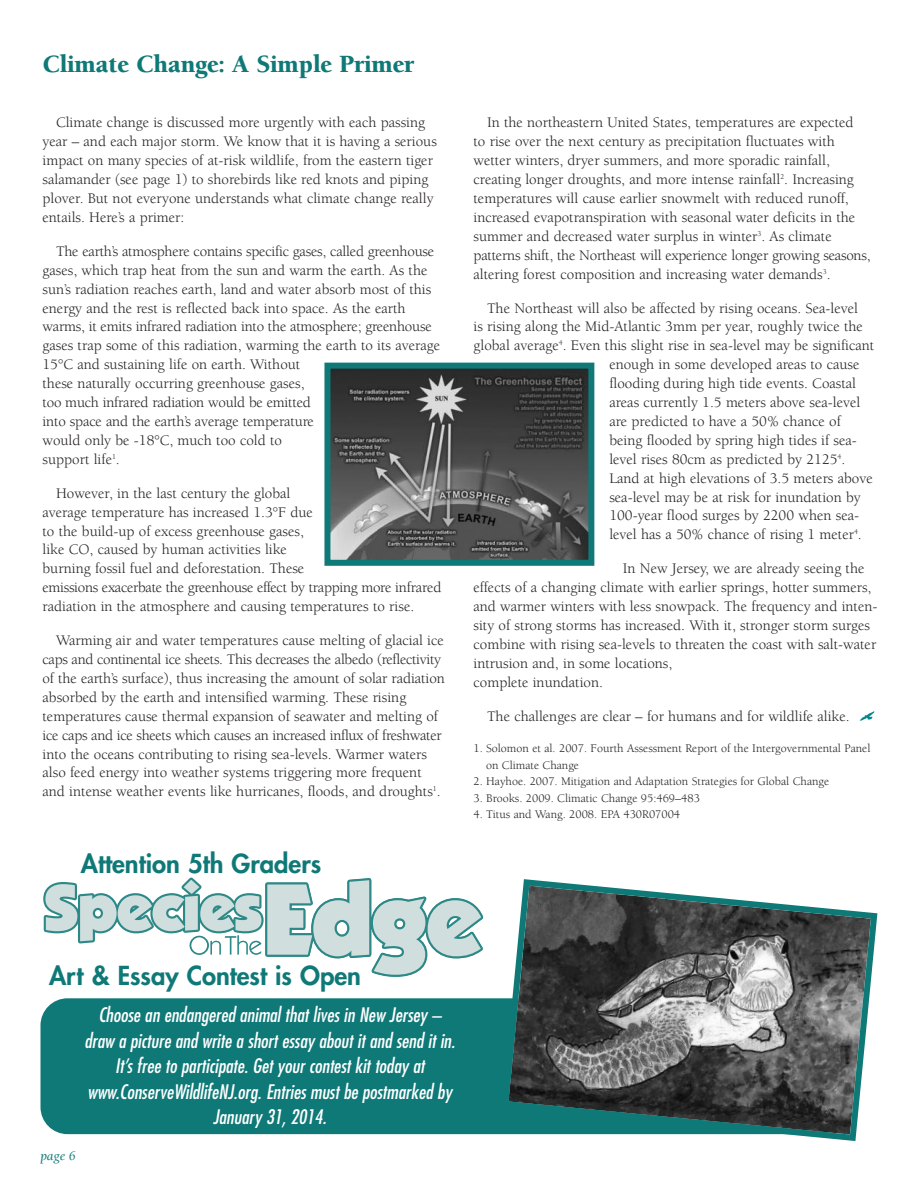
<style>
.page{position:relative;width:918px;height:1188px;background:#fff}
.page>*{position:absolute;margin:0;border:0;box-sizing:border-box;transform-origin:0 0}
.t1{font:800 25.5px "Futura";color:#0f7977}
.t2{font:900 25.5px "Berkeley";letter-spacing:-.01em;color:#0f7977}
.t3{font:italic condensed 19.5px/25.5px "Futura";color:#fff;text-align:center}
.t4{font:15px/18.9px "Berkeley";color:#231f20}
.t5{font:italic 13.5px "Berkeley";color:#0f7977}
.t6{font:12px/16.5px "Berkeley";color:#231f20}
</style>
<div class="page">
<svg style="left:860px;top:711px;width:14px;height:10px"></svg>
<img style="left:331px;top:370px;width:256px;height:189px">
<div style="left:324px;top:363px;width:270px;height:203px;border:6px solid #0f7977"></div>
<svg style="left:43px;top:878px;width:440px;height:99px"></svg>
<div style="left:40px;top:998px;width:807px;height:136px;background:#0f7977;border-radius:27px"></div>
<svg style="left:499px;top:879px;width:379px;height:262px"></svg>
<h1 class="t2" style="left:43px;top:54px;width:373px">Climate Change: A Simple Primer</h1>
<p class="t4" style="left:43px;top:114px;width:396px;text-indent:14px">Climate change is discussed more urgently with each passing year – and each major storm. We know that it is having a serious impact on many species of at-risk wildlife, from the eastern tiger salamander (see page 1) to shorebirds like red knots and piping plover. But not everyone understands what climate change really entails. Here’s a primer:</p>
<p class="t4" style="left:43px;top:243px;width:399px;text-indent:14px">The earth’s atmosphere contains specific gases, called greenhouse gases, which trap heat from the sun and warm the earth. As the sun’s radiation reaches earth, land and water absorb most of this energy and the rest is reflected back into space. As the earth warms, it emits infrared radiation into the atmosphere; greenhouse gases trap some of this radiation, warming the earth to its average 15°C and sustaining life on earth. Without<br>these naturally occurring greenhouse gases,<br>too much infrared radiation would be emitted<br>into space and the earth’s average temperature<br>would only be -18°C, much too cold to<br>support life<sup>1</sup>.</p>
<p class="t4" style="left:43px;top:485px;width:400px;text-indent:14px">However, in the last century the global<br>average temperature has increased 1.3°F due<br>to the build-up of excess greenhouse gases,<br>like CO, caused by human activities like<br>burning fossil fuel and deforestation. These<br>emissions exacerbate the greenhouse effect by trapping more infrared radiation in the atmosphere and causing temperatures to rise.</p>
<p class="t4" style="left:43px;top:632px;width:404px;text-indent:14px">Warming air and water temperatures cause melting of glacial ice caps and continental ice sheets. This decreases the albedo (reflectivity of the earth’s surface), thus increasing the amount of solar radiation absorbed by the earth and intensified warming. These rising temperatures cause thermal expansion of seawater and melting of ice caps and ice sheets which causes an increased influx of freshwater into the oceans contributing to rising sea-levels. Warmer waters also feed energy into weather systems triggering more frequent and intense weather events like hurricanes, floods, and droughts<sup>1</sup>.</p>
<h1 class="t1" style="left:81px;top:851px;width:242px">Attention 5th Graders</h1>
<p class="t4" style="left:474px;top:114px;width:399px;text-indent:14px">In the northeastern United States, temperatures are expected<br>to rise over the next century as precipitation fluctuates with wetter winters, dryer summers, and more sporadic rainfall, creating longer droughts, and more intense rainfall<sup>2</sup>. Increasing temperatures will cause earlier snowmelt with reduced runoff, increased evapotranspiration with seasonal water deficits in the summer and decreased water surplus in winter<sup>3</sup>. As climate patterns shift, the Northeast will experience longer growing seasons, altering forest composition and increasing water demands<sup>3</sup>.</p>
<p class="t4" style="left:487px;top:300px;width:373px">The Northeast will also be affected by rising oceans. Sea-level</p>
<p class="t4" style="left:474px;top:319px;width:391px">is rising along the Mid-Atlantic 3mm per year, roughly twice the</p>
<p class="t4" style="left:474px;top:337px;width:402px">global average<sup>4</sup>. Even this slight rise in sea-level may be significant</p>
<p class="t4" style="left:609px;top:356px;width:252px">enough in some developed areas to cause</p>
<p class="t4" style="left:609px;top:375px;width:248px">flooding during high tide events. Coastal</p>
<p class="t4" style="left:609px;top:394px;width:252px">areas currently 1.5 meters above sea-level</p>
<p class="t4" style="left:609px;top:413px;width:233px">are predicted to have a 50% chance of</p>
<p class="t4" style="left:609px;top:432px;width:249px">being flooded by spring high tides if sea-</p>
<p class="t4" style="left:609px;top:451px;width:237px">level rises 80cm as predicted by 2125<sup>4</sup>.</p>
<p class="t4" style="left:609px;top:470px;width:265px">Land at high elevations of 3.5 meters above</p>
<p class="t4" style="left:609px;top:489px;width:253px">sea-level may be at risk for inundation by</p>
<p class="t4" style="left:609px;top:508px;width:251px">100-year flood surges by 2200 when sea-</p>
<p class="t4" style="left:609px;top:526px;width:254px">level has a 50% chance of rising 1 meter<sup>4</sup>.</p>
<p class="t4" style="left:474px;top:560px;width:405px;text-indent:149px">In New Jersey, we are already seeing the effects of a changing climate with earlier springs, hotter summers, and warmer winters with less snowpack. The frequency and inten&shy;sity of strong storms has increased. With it, stronger storm surges combine with rising sea-levels to threaten the coast with salt-water intrusion and, in some locations,<br>complete inundation.</p>
<p class="t4" style="left:487px;top:708px;width:364px">The challenges are clear – for humans and for wildlife alike.</p>
<p class="t6" style="left:486px;top:741px;width:386px;text-indent:-13px">1. Solomon et al. 2007. Fourth Assessment Report of the Intergovernmental Panel on Climate Change</p>
<p class="t6" style="left:474px;top:774px;width:357px">2. Hayhoe. 2007. Mitigation and Adaptation Strategies for Global Change</p>
<p class="t6" style="left:474px;top:791px;width:228px">3. Brooks. 2009. Climatic Change 95:469–483</p>
<p class="t6" style="left:474px;top:807px;width:208px">4. Titus and Wang. 2008. EPA 430R07004</p>
<h1 class="t1" style="left:49px;top:964px;width:314px">Art &amp; Essay Contest is Open</h1>
<p class="t3" style="left:84px;top:1004px;width:372px">Choose an endangered animal that lives in New Jersey – draw a picture and write a short essay about it and send it in.<br>It’s free to participate. Get your contest kit today at www.ConserveWildlifeNJ.org. Entries must be postmarked by January 31, 2014.</p>
<p class="t5" style="left:40px;top:1150px;width:37px">page 6</p>
</div>
